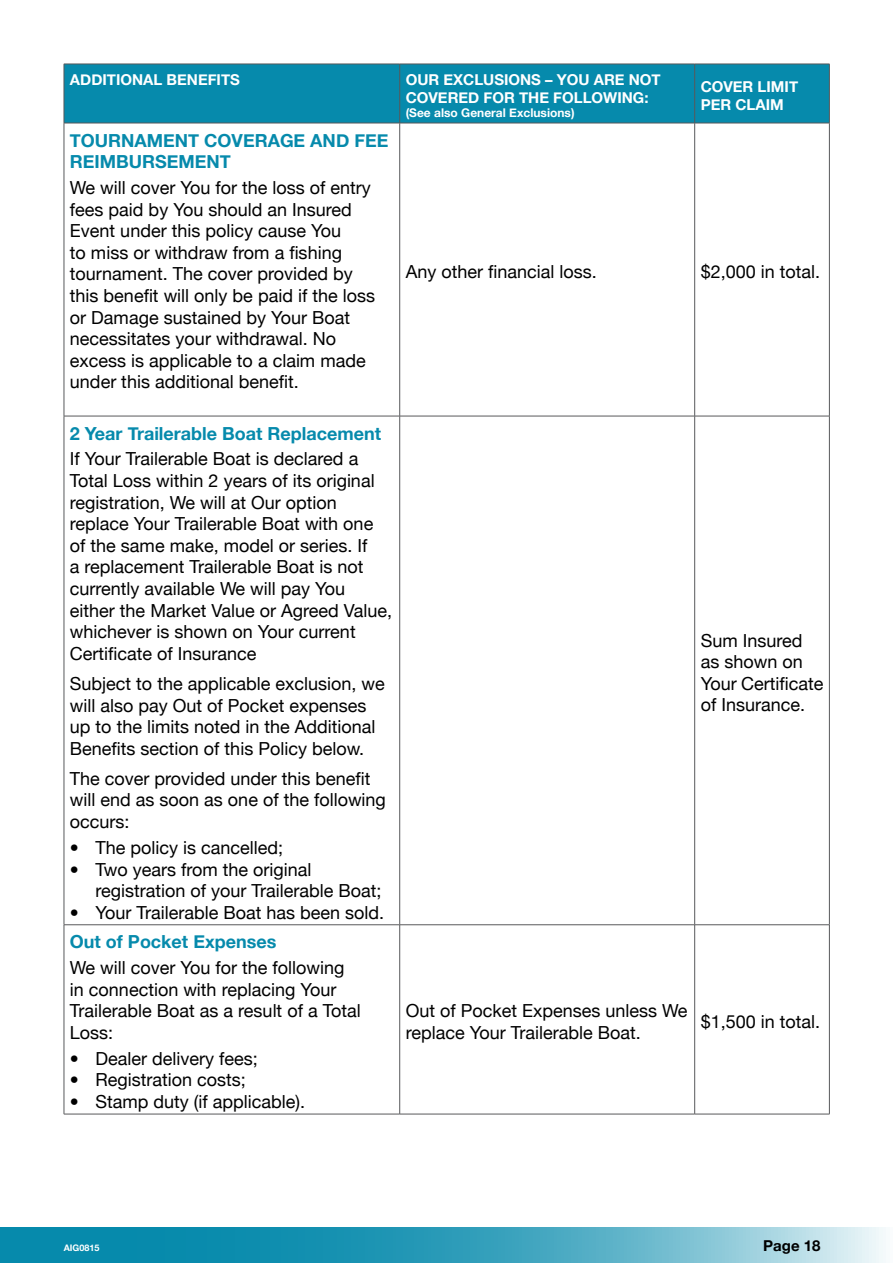
<style>
.page{position:relative;width:893px;height:1263px;background:#fff}
.page>*{position:absolute;margin:0;border:0;box-sizing:border-box;transform-origin:0 0}
.t1{font:18px/21.6px "Helvetica Neue";color:#000}
.t2{font:700 18px/21.6px "Helvetica Neue";color:#068aac}
.t3{font:700 15px/18px "Helvetica Neue";color:#fff}
.t4{font:700 15px "Helvetica Neue";color:#000}
.t5{font:700 12px "Helvetica Neue";color:#fff}
.t6{font:700 9px "Helvetica Neue";color:#fff}
</style>
<div class="page">
<svg style="left:0;top:1227px;width:886px;height:36px;background:#45a7c0"></svg>
<div style="left:65px;top:65px;width:764px;height:58px;background:#068aac"></div>
<hr style="left:64px;top:64px;width:336px;height:1px;background:#58595b">
<hr style="left:64px;top:64px;width:1px;height:59px;background:#58595b">
<hr style="left:400px;top:64px;width:295px;height:1px;background:#58595b">
<hr style="left:399px;top:64px;width:1px;height:59px;background:#58595b">
<hr style="left:695px;top:64px;width:135px;height:1px;background:#58595b">
<hr style="left:694px;top:64px;width:1px;height:59px;background:#58595b">
<hr style="left:829px;top:64px;width:1px;height:59px;background:#58595b">
<hr style="left:64px;top:123px;width:336px;height:1px;background:#58595b">
<hr style="left:400px;top:123px;width:295px;height:1px;background:#58595b">
<hr style="left:695px;top:123px;width:135px;height:1px;background:#58595b">
<hr style="left:64px;top:123px;width:1px;height:293px;background:#58595b">
<hr style="left:399px;top:123px;width:1px;height:293px;background:#58595b">
<hr style="left:694px;top:123px;width:1px;height:293px;background:#58595b">
<hr style="left:829px;top:123px;width:1px;height:293px;background:#58595b">
<hr style="left:64px;top:416px;width:336px;height:1px;background:#58595b">
<hr style="left:64px;top:416px;width:1px;height:508px;background:#58595b">
<hr style="left:400px;top:416px;width:295px;height:1px;background:#58595b">
<hr style="left:399px;top:416px;width:1px;height:508px;background:#58595b">
<hr style="left:695px;top:416px;width:135px;height:1px;background:#58595b">
<hr style="left:694px;top:416px;width:1px;height:508px;background:#58595b">
<hr style="left:829px;top:416px;width:1px;height:508px;background:#58595b">
<hr style="left:64px;top:924px;width:336px;height:1px;background:#58595b">
<hr style="left:64px;top:925px;width:1px;height:189px;background:#58595b">
<hr style="left:400px;top:924px;width:295px;height:1px;background:#58595b">
<hr style="left:399px;top:925px;width:1px;height:189px;background:#58595b">
<hr style="left:695px;top:924px;width:135px;height:1px;background:#58595b">
<hr style="left:694px;top:925px;width:1px;height:189px;background:#58595b">
<hr style="left:829px;top:925px;width:1px;height:189px;background:#58595b">
<hr style="left:64px;top:1114px;width:336px;height:1px;background:#58595b">
<hr style="left:400px;top:1114px;width:295px;height:1px;background:#58595b">
<hr style="left:695px;top:1114px;width:135px;height:1px;background:#58595b">
<p class="t3" style="left:70px;top:70px;width:171px">ADDITIONAL BENEFITS</p>
<p class="t3" style="left:406px;top:70px;width:257px">OUR EXCLUSIONS – YOU ARE NOT<br>COVERED FOR THE FOLLOWING:</p>
<p class="t5" style="left:406px;top:105px;width:170px">(See also General Exclusions)</p>
<p class="t3" style="left:701px;top:77px;width:99px">COVER LIMIT<br>PER CLAIM</p>
<p class="t2" style="left:70px;top:129px;width:320px">TOURNAMENT COVERAGE AND FEE<br>REIMBURSEMENT</p>
<p class="t1" style="left:70px;top:177px;width:307px">We will cover You for the loss of entry fees paid by You should an Insured Event under this policy cause You<br>to miss or withdraw from a fishing tournament. The cover provided by this benefit will only be paid if the loss or Damage sustained by Your Boat necessitates your withdrawal. No excess is applicable to a claim made under this additional benefit.</p>
<p class="t1" style="left:406px;top:261px;width:193px">Any other financial loss.</p>
<p class="t1" style="left:701px;top:261px;width:121px">$2,000 in total.</p>
<p class="t2" style="left:70px;top:422px;width:313px">2 Year Trailerable Boat Replacement</p>
<p class="t1" style="left:70px;top:448px;width:324px">If Your Trailerable Boat is declared a Total Loss within 2 years of its original registration, We will at Our option replace Your Trailerable Boat with one of the same make, model or series. If<br>a replacement Trailerable Boat is not currently available We will pay You either the Market Value or Agreed Value, whichever is shown on Your current Certificate of Insurance</p>
<p class="t1" style="left:70px;top:672px;width:316px">Subject to the applicable exclusion, we will also pay Out of Pocket expenses up to the limits noted in the Additional Benefits section of this Policy below.</p>
<p class="t1" style="left:70px;top:767px;width:317px">The cover provided under this benefit will end as soon as one of the following occurs:</p>
<p class="t1" style="left:70px;top:836px;width:215px">• The policy is cancelled;</p>
<p class="t1" style="left:95px;top:858px;width:287px;text-indent:-26px">• Two years from the original registration of your Trailerable Boat;</p>
<p class="t1" style="left:70px;top:901px;width:316px">• Your Trailerable Boat has been sold.</p>
<p class="t2" style="left:70px;top:931px;width:208px">Out of Pocket Expenses</p>
<p class="t1" style="left:70px;top:957px;width:292px">We will cover You for the following in connection with replacing Your<br>Trailerable Boat as a result of a Total<br>Loss:</p>
<p class="t1" style="left:70px;top:1047px;width:189px">• Dealer delivery fees;</p>
<p class="t1" style="left:70px;top:1069px;width:177px">• Registration costs;</p>
<p class="t1" style="left:70px;top:1090px;width:237px">• Stamp duty (if applicable).</p>
<p class="t1" style="left:701px;top:629px;width:124px">Sum Insured as shown on<br>Your Certificate of Insurance.</p>
<p class="t1" style="left:406px;top:1000px;width:283px">Out of Pocket Expenses unless We replace Your Trailerable Boat.</p>
<p class="t1" style="left:701px;top:1010px;width:121px">$1,500 in total.</p>
<p class="t6" style="left:64px;top:1243px;width:37px">AIG0815</p>
<p class="t4" style="left:763px;top:1237px;width:59px">Page 18</p>
</div>
